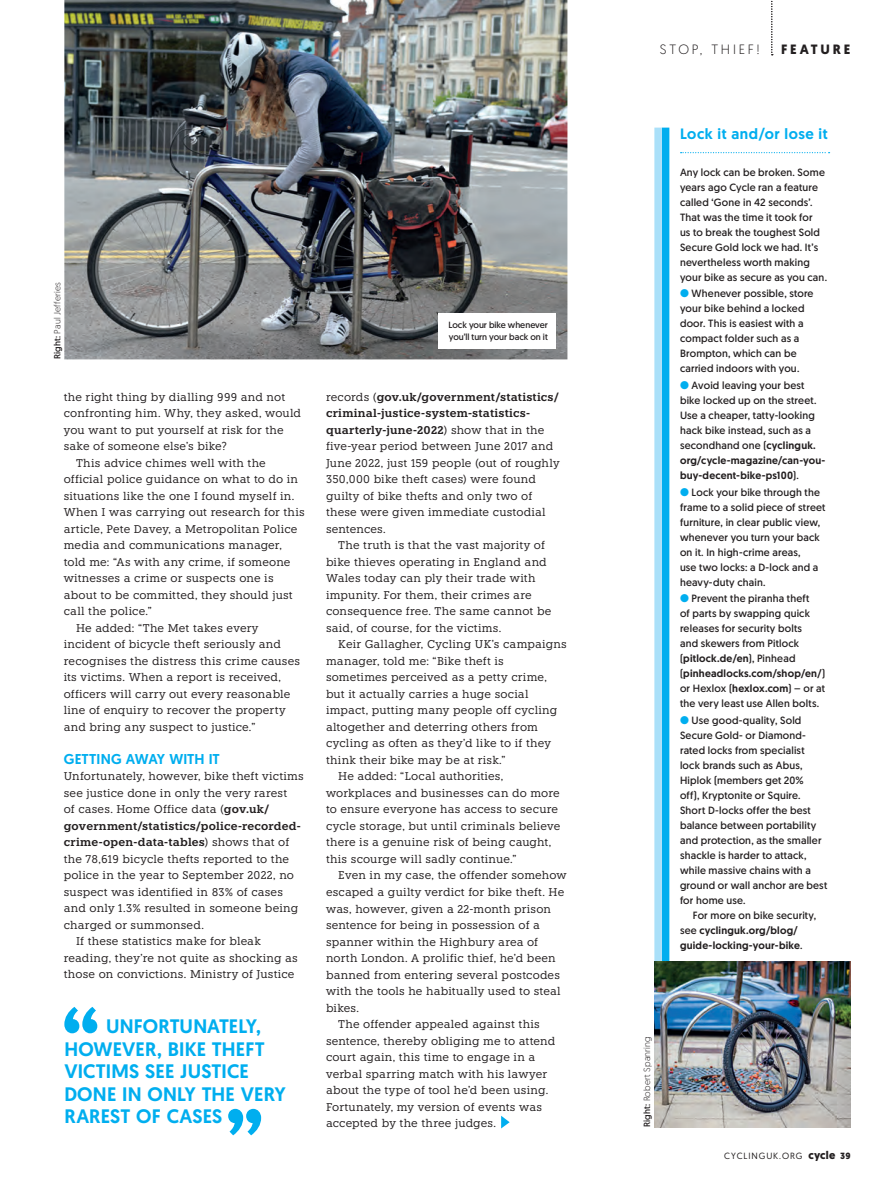
<style>
.page{position:relative;width:893px;height:1191px;background:#fff}
.page>*{position:absolute;margin:0;border:0;box-sizing:border-box;transform-origin:0 0}
.t1{font:500 19.5px/22.5px "Geomanist";letter-spacing:.01em;color:#00aeef}
.t2{font:500 15px "Geomanist";letter-spacing:.04em;color:#00aeef}
.t3{font:500 14.25px "Geomanist";color:#00aeef}
.t4{font:300 13.5px "Geomanist";letter-spacing:.2em;color:#231f20}
.t5{font:700 13.5px "Geomanist";letter-spacing:.205em;color:#231f20}
.t6{font:11.25px/16.5px "Knile";letter-spacing:.01em;color:#231f20}
.t7{font:600 11.25px "Knile";letter-spacing:.015em;color:#231f20}
.t8{font:10.5px/15px "Geomanist";letter-spacing:.02em;color:#231f20}
.t9{font:500 10.5px/15px "Geomanist";letter-spacing:.02em;color:#231f20}
.t10{font:9px/12px "Geomanist";letter-spacing:-.005em;color:#231f20}
.t11{font:300 9px "Geomanist";letter-spacing:.02em;color:#231f20}
.t12{font:9px "Geomanist";letter-spacing:.1em;color:#231f20}
.s1{font-weight:400}
.s2{font-weight:600}
.s3{color:#00aeef}
.s4{font-weight:500}
.s5{font-weight:700;font-size:11.25px}
.s6{font-weight:700}
</style>
<div class="page">
<img style="left:64px;top:0;width:503px;height:359px">
<svg style="left:771px;top:0;width:2px;height:55px"></svg>
<img style="left:439px;top:314px;width:118px;height:36px">
<div style="left:438px;top:313px;width:118px;height:36px;background:#fff"></div>
<svg style="left:681px;top:152px;width:149px;height:1px"></svg>
<div style="left:662px;top:128px;width:7px;height:834px;background:#00aeef"></div>
<div style="left:654px;top:128px;width:8px;height:834px;background:#aae0f9"></div>
<img style="left:654px;top:962px;width:196px;height:165px">
<svg style="left:64px;top:1007px;width:33px;height:26px"></svg>
<svg style="left:228px;top:1108px;width:33px;height:27px"></svg>
<svg style="left:501px;top:1115px;width:9px;height:13px"></svg>
<p class="t11" style="left:51px;top:359px;width:79px;rotate:-90deg"><span class="s1">Right:</span> Paul Jefferies</p>
<p class="t6" style="left:64px;top:388px;width:223px">the right thing by dialling 999 and not</p>
<p class="t6" style="left:64px;top:405px;width:239px">confronting him. Why, they asked, would</p>
<p class="t6" style="left:64px;top:421px;width:221px">you want to put yourself at risk for the</p>
<p class="t6" style="left:64px;top:438px;width:165px">sake of someone else’s bike?</p>
<p class="t6" style="left:76px;top:454px;width:191px">This advice chimes well with the</p>
<p class="t6" style="left:64px;top:471px;width:236px">official police guidance on what to do in</p>
<p class="t6" style="left:64px;top:487px;width:232px">situations like the one I found myself in.</p>
<p class="t6" style="left:64px;top:504px;width:242px">When I was carrying out research for this</p>
<p class="t6" style="left:64px;top:520px;width:235px">article, Pete Davey, a Metropolitan Police</p>
<p class="t6" style="left:64px;top:537px;width:220px">media and communications manager,</p>
<p class="t6" style="left:64px;top:553px;width:228px">told me: “As with any crime, if someone</p>
<p class="t6" style="left:64px;top:570px;width:211px">witnesses a crime or suspects one is</p>
<p class="t6" style="left:64px;top:586px;width:231px">about to be committed, they should just</p>
<p class="t6" style="left:64px;top:603px;width:90px">call the police.”</p>
<p class="t6" style="left:76px;top:619px;width:184px">He added: “The Met takes every</p>
<p class="t6" style="left:64px;top:636px;width:219px">incident of bicycle theft seriously and</p>
<p class="t6" style="left:64px;top:652px;width:238px">recognises the distress this crime causes</p>
<p class="t6" style="left:64px;top:669px;width:219px">its victims. When a report is received,</p>
<p class="t6" style="left:64px;top:685px;width:228px">officers will carry out every reasonable</p>
<p class="t6" style="left:64px;top:702px;width:223px">line of enquiry to recover the property</p>
<p class="t6" style="left:64px;top:718px;width:193px">and bring any suspect to justice.”</p>
<p class="t3" style="left:64px;top:749px;width:158px">GETTING AWAY WITH IT</p>
<p class="t6" style="left:64px;top:768px;width:242px">Unfortunately, however, bike theft victims</p>
<p class="t6" style="left:64px;top:784px;width:225px">see justice done in only the very rarest</p>
<p class="t6" style="left:64px;top:801px;width:207px">of cases. Home Office data (<span class="s2">gov.uk/</span></p>
<p class="t7" style="left:64px;top:819px;width:238px">government/statistics/police-recorded-</p>
<p class="t7" style="left:64px;top:835px;width:227px">crime-open-data-tables<span class="s1">) shows that of</span></p>
<p class="t6" style="left:64px;top:850px;width:227px">the 78,619 bicycle thefts reported to the</p>
<p class="t6" style="left:64px;top:867px;width:232px">police in the year to September 2022, no</p>
<p class="t6" style="left:64px;top:883px;width:221px">suspect was identified in 83% of cases</p>
<p class="t6" style="left:64px;top:900px;width:236px">and only 1.3% resulted in someone being</p>
<p class="t6" style="left:64px;top:916px;width:142px">charged or summonsed.</p>
<p class="t6" style="left:76px;top:933px;width:186px">If these statistics make for bleak</p>
<p class="t6" style="left:64px;top:949px;width:236px">reading, they’re not quite as shocking as</p>
<p class="t6" style="left:64px;top:966px;width:232px">those on convictions. Ministry of Justice</p>
<h1 class="t1" style="left:64px;top:1015px;width:223px;text-indent:42px">UNFORTUNATELY,<br>HOWEVER, BIKE THEFT<br>VICTIMS SEE JUSTICE<br>DONE IN ONLY THE VERY<br>RAREST OF CASES</h1>
<p class="t10" style="left:448px;top:319px;width:101px">Lock your bike whenever you’ll turn your back on it</p>
<p class="t6" style="left:326px;top:388px;width:235px">records (<span class="s2">gov.uk/government/statistics/ criminal-justice-system-statistics&shy;quarterly-june-2022</span>) show that in the five-year period between June 2017 and June 2022, just 159 people (out of roughly 350,000 bike theft cases) were found guilty of bike thefts and only two of these were given immediate custodial sentences.</p>
<p class="t6" style="left:326px;top:537px;width:227px;text-indent:12px">The truth is that the vast majority of bike thieves operating in England and Wales today can ply their trade with impunity. For them, their crimes are consequence free. The same cannot be said, of course, for the victims.</p>
<p class="t6" style="left:338px;top:636px;width:230px">Keir Gallagher, Cycling UK’s campaigns</p>
<p class="t6" style="left:326px;top:652px;width:179px">manager, told me: “Bike theft is</p>
<p class="t6" style="left:326px;top:669px;width:222px">sometimes perceived as a petty crime,</p>
<p class="t6" style="left:326px;top:685px;width:204px">but it actually carries a huge social</p>
<p class="t6" style="left:326px;top:702px;width:233px">impact, putting many people off cycling</p>
<p class="t6" style="left:326px;top:718px;width:213px">altogether and deterring others from</p>
<p class="t6" style="left:326px;top:735px;width:227px">cycling as often as they’d like to if they</p>
<p class="t6" style="left:326px;top:751px;width:181px">think their bike may be at risk.”</p>
<p class="t6" style="left:338px;top:768px;width:167px">He added: “Local authorities,</p>
<p class="t6" style="left:326px;top:784px;width:235px">workplaces and businesses can do more</p>
<p class="t6" style="left:326px;top:801px;width:234px">to ensure everyone has access to secure</p>
<p class="t6" style="left:326px;top:817px;width:236px">cycle storage, but until criminals believe</p>
<p class="t6" style="left:326px;top:834px;width:227px">there is a genuine risk of being caught,</p>
<p class="t6" style="left:326px;top:850px;width:192px">this scourge will sadly continue.”</p>
<p class="t6" style="left:338px;top:867px;width:230px">Even in my case, the offender somehow</p>
<p class="t6" style="left:326px;top:883px;width:240px">escaped a guilty verdict for bike theft. He</p>
<p class="t6" style="left:326px;top:900px;width:227px">was, however, given a 22-month prison</p>
<p class="t6" style="left:326px;top:916px;width:215px">sentence for being in possession of a</p>
<p class="t6" style="left:326px;top:933px;width:214px">spanner within the Highbury area of</p>
<p class="t6" style="left:326px;top:949px;width:231px">north London. A prolific thief, he’d been</p>
<p class="t6" style="left:326px;top:966px;width:236px">banned from entering several postcodes</p>
<p class="t6" style="left:326px;top:982px;width:236px">with the tools he habitually used to steal</p>
<p class="t6" style="left:326px;top:999px;width:35px">bikes.</p>
<p class="t6" style="left:338px;top:1015px;width:203px">The offender appealed against this</p>
<p class="t6" style="left:326px;top:1032px;width:231px">sentence, thereby obliging me to attend</p>
<p class="t6" style="left:326px;top:1048px;width:211px">court again, this time to engage in a</p>
<p class="t6" style="left:326px;top:1065px;width:223px">verbal sparring match with his lawyer</p>
<p class="t6" style="left:326px;top:1081px;width:224px">about the type of tool he’d been using.</p>
<p class="t6" style="left:326px;top:1098px;width:218px">Fortunately, my version of events was</p>
<p class="t6" style="left:326px;top:1114px;width:172px">accepted by the three judges.</p>
<p class="t4" style="left:660px;top:40px;width:101px">STOP, THIEF!</p>
<p class="t5" style="left:781px;top:40px;width:71px">FEATURE</p>
<h2 class="t2" style="left:680px;top:124px;width:149px">Lock it and/or lose it</h2>
<p class="t8" style="left:680px;top:164px;width:149px">Any lock can be broken. Some years ago Cycle ran a feature called ‘Gone in 42 seconds’.<br>That was the time it took for<br>us to break the toughest Sold<br>Secure Gold lock we had. It’s nevertheless worth making your bike as secure as you can.</p>
<p class="t8" style="left:680px;top:286px;width:135px"><span class="s3">●</span> Whenever possible, store your bike behind a locked door. This is easiest with a compact folder such as a<br>Brompton, which can be carried indoors with you.</p>
<p class="t8" style="left:680px;top:377px;width:147px"><span class="s3">●</span> Avoid leaving your best bike locked up on the street.<br>Use a cheaper, tatty-looking hack bike instead, such as a secondhand one (<span class="s4">cyclinguk. org/cycle-magazine/can-you&shy;buy-decent-bike-ps100</span>).</p>
<p class="t8" style="left:680px;top:484px;width:147px"><span class="s3">●</span> Lock your bike through the frame to a solid piece of street furniture, in clear public view, whenever you turn your back on it. In high-crime areas,<br>use two locks: a D-lock and a heavy-duty chain.</p>
<p class="t8" style="left:680px;top:590px;width:147px"><span class="s3">●</span> Prevent the piranha theft<br>of parts by swapping quick releases for security bolts<br>and skewers from Pitlock (<span class="s4">pitlock.de/en</span>), Pinhead (<span class="s4">pinheadlocks.com/shop/en/</span>) or Hexlox (<span class="s4">hexlox.com</span>) – or at the very least use Allen bolts.</p>
<p class="t8" style="left:680px;top:712px;width:149px"><span class="s3">●</span> Use good-quality, Sold<br>Secure Gold- or Diamond&shy;rated locks from specialist<br>lock brands such as Abus,<br>Hiplok (members get 20%<br>off), Kryptonite or Squire.<br>Short D-locks offer the best balance between portability and protection, as the smaller shackle is harder to attack, while massive chains with a ground or wall anchor are best for home use.</p>
<p class="t9" style="left:680px;top:907px;width:138px;text-indent:13px"><span class="s1">For more on bike security, see</span> cyclinguk.org/blog/ guide-locking-your-bike<span class="s1">.</span></p>
<p class="t11" style="left:641px;top:1127px;width:92px;rotate:-90deg"><span class="s1">Right:</span> Robert Spanring</p>
<p class="t12" style="left:724px;top:1150px;width:128px">CYCLINGUK.ORG <span class="s5">cycle</span> <span class="s6">39</span></p>
</div>
